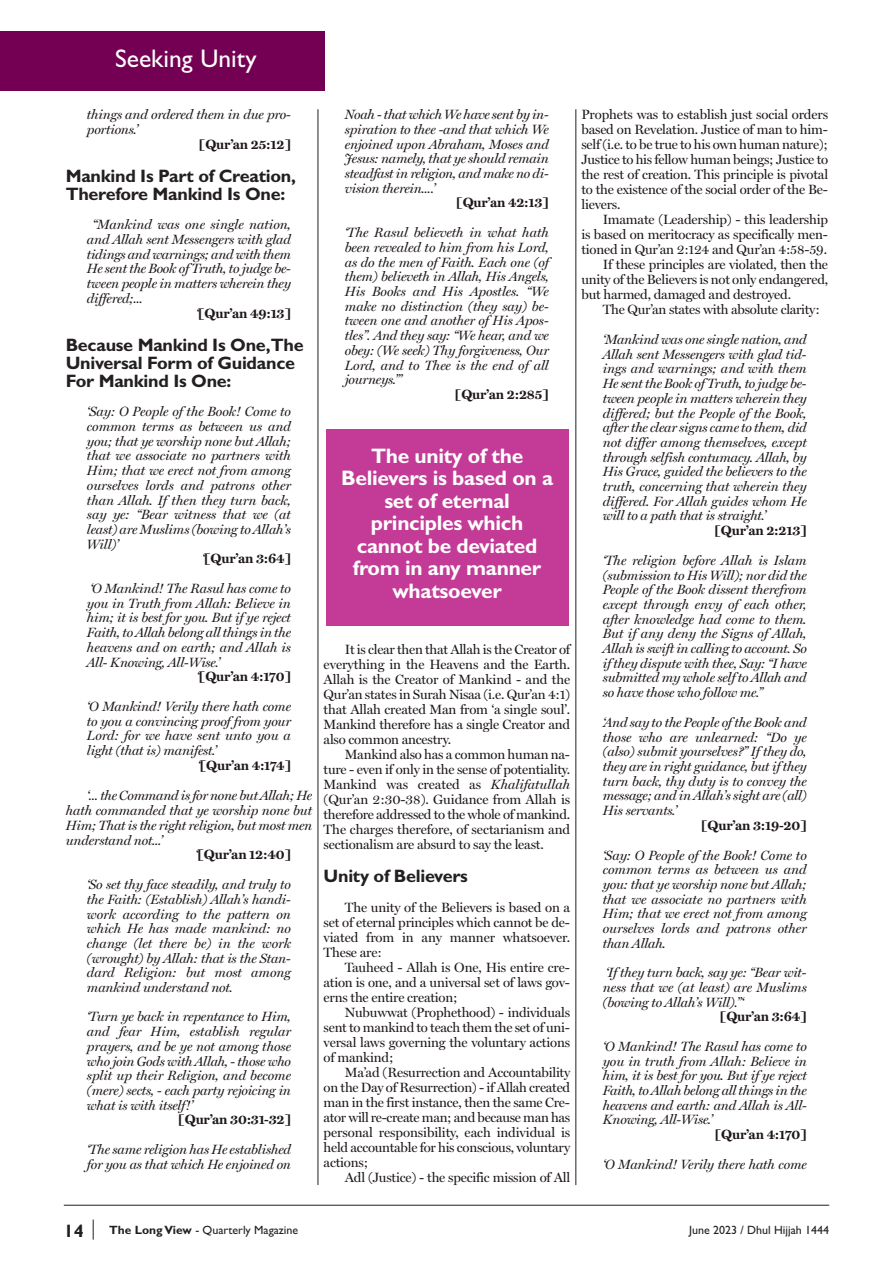
<style>
.page{position:relative;width:893px;height:1263px;background:#fff}
.page>*{position:absolute;margin:0;border:0;box-sizing:border-box;transform-origin:0 0}
.t1{font:25.5px "Gill Sans";color:#fdfefe}
.t2{font:700 21px/22.5px "Gill Sans";letter-spacing:-.015em;color:#fdfefe;text-align:center}
.t3{font:700 18px/18px "Gill Sans";letter-spacing:-.015em;color:#231f20}
.t4{font:italic 13.5px/14.7px "Miller Display";letter-spacing:-.015em;color:#1e171a;text-align:justify}
.t5{font:13.5px/15px "Miller Display";letter-spacing:-.015em;color:#1e171a;text-align:justify}
.t6{font:700 13.5px "Miller Text";letter-spacing:-.015em;color:#1e171a}
.t7{font:12px "Gill Sans";color:#231f20}
.s1{font-family:"Miller Display";font-weight:400;font-style:italic}
.s2{font-style:italic}
.s3{font-weight:700}
</style>
<div class="page">
<hr style="left:64px;top:1205px;width:765px;height:1px;background:#231f20">
<svg style="left:93px;top:1219px;width:1px;height:20px"></svg>
<div style="left:0;top:31px;width:325px;height:60px;background:#740053"></div>
<hr style="left:318px;top:109px;width:1px;height:1076px;background:#231f20">
<hr style="left:576px;top:109px;width:1px;height:1076px;background:#231f20">
<div style="left:326px;top:429px;width:242px;height:197px;background:#c33b96"></div>
<h1 class="t1" style="left:115px;top:43px;width:143px">Seeking Unity</h1>
<p class="t4" style="left:87px;top:107px;width:205px">things and ordered them in due pro&shy;portions.’</p>
<p class="t6" style="left:199px;top:136px;width:94px">[Qur’an 25:12]</p>
<h3 class="t3" style="left:66px;top:166px;width:232px">Mankind Is Part of Creation,<br>Therefore Mankind Is One:</h3>
<p class="t4" style="left:87px;top:217px;width:206px;text-indent:5px">‘‘Mankind was one single nation, and Allah sent Messengers with glad tidings and warnings; and with them He sent the Book of Truth, to judge be&shy;tween people in matters wherein they differed;...</p>
<p class="t6" style="left:196px;top:305px;width:97px"><span class="s1">‘</span>[Qur’an 49:13]</p>
<h3 class="t3" style="left:66px;top:335px;width:239px">Because Mankind Is One,The<br>Universal Form of Guidance<br>For Mankind Is One:</h3>
<p class="t4" style="left:87px;top:404px;width:206px">‘Say: O People of the Book! Come to common terms as between us and you; that ye worship none but Allah; that we associate no partners with Him; that we erect not from among ourselves lords and patrons other than Allah. If then they turn back, say ye: “Bear witness that we (at least) are Muslims (bowing to Allah’s Will)’</p>
<p class="t6" style="left:202px;top:551px;width:91px"><span class="s1">‘</span>[Qur’an 3:64]</p>
<p class="t4" style="left:87px;top:581px;width:206px">‘O Mankind! The Rasul has come to you in Truth from Allah: Believe in him; it is best for you. But if ye reject Faith, to Allah belong all things in the heavens and on earth; and Allah is All- Knowing, All-Wise.’</p>
<p class="t6" style="left:197px;top:669px;width:96px"><span class="s1">‘</span>[Qur’an 4:170]</p>
<p class="t4" style="left:87px;top:699px;width:206px">‘O Mankind! Verily there hath come to you a convincing proof from your Lord: for we have sent unto you a light (that is) manifest.’</p>
<p class="t6" style="left:198px;top:757px;width:95px"><span class="s1">‘</span>[Qur’an 4:174]</p>
<p class="t4" style="left:66px;top:787px;width:248px;text-indent:21px">‘... the Command isfor none butAllah; He hath commanded that ye worship none but Him; That is the right religion, but most men understand not...’</p>
<p class="t6" style="left:195px;top:847px;width:97px"><span class="s1">‘</span>[Qur’an 12:40]</p>
<p class="t4" style="left:87px;top:877px;width:206px">‘So set thy face steadily, and truly to the Faith: (Establish) Allah’s handi&shy;work according to the pattern on which He has made mankind: no change (let there be) in the work (wrought) by Allah: that is the Stan&shy;dard Religion: but most among mankind understand not.</p>
<p class="t4" style="left:87px;top:1009px;width:206px">‘Turn ye back in repentance to Him, and fear Him, establish regular prayers, and be ye not among those who join Gods with Allah, - those who split up their Religion, and become (mere) sects, - each party rejoicing in what is with itself!’</p>
<p class="t6" style="left:178px;top:1112px;width:114px">[Qur’an 30:31-32]</p>
<p class="t4" style="left:87px;top:1142px;width:206px">‘The same religion has He established for you as that which He enjoined on</p>
<p class="t4" style="left:345px;top:107px;width:206px">Noah - that which We have sent by in&shy;spiration to thee -and that which We enjoined upon Abraham, Moses and Jesus: namely, that ye should remain steadfast in religion, and make no di&shy;vision therein....’</p>
<p class="t6" style="left:456px;top:195px;width:94px">[Qur’an 42:13]</p>
<p class="t4" style="left:345px;top:225px;width:206px">‘The Rasul believeth in what hath been revealed to him from his Lord, as do the men of Faith. Each one (of them) believeth in Allah, His Angels, His Books and His Apostles. “We make no distinction (they say) be&shy;tween one and another of His Apos&shy;tles”. And they say: “We hear, and we obey: (We seek) Thy forgiveness, Our Lord, and to Thee is the end of all journeys.”’</p>
<p class="t6" style="left:455px;top:386px;width:96px">[Qur’an 2:285]</p>
<h2 class="t2" style="left:341px;top:444px;width:213px">The unity of the<br>Believers is based on a set of eternal principles which cannot be deviated from in any manner whatsoever</h2>
<p class="t5" style="left:324px;top:642px;width:248px;text-indent:21px">It is clear then that Allah is the Creator of everything in the Heavens and the Earth.<br>Allah is the Creator of Mankind - and the Qur’an states in Surah Nisaa (i.e. Qur’an 4:1) that Allah created Man from ‘a single soul’.<br>Mankind therefore has a single Creator and also common ancestry.</p>
<p class="t5" style="left:324px;top:747px;width:248px;text-indent:21px">Mankind also has a common human na&shy;ture - even if only in the sense of potentiality.<br>Mankind was created as <span class="s2">Khalifatullah </span>(Qur’an 2:30-38). Guidance from Allah is therefore addressed to the whole of mankind.<br>The charges therefore, of sectarianism and sectionalism are absurd to say the least.</p>
<h3 class="t3" style="left:324px;top:867px;width:146px">Unity of Believers</h3>
<p class="t5" style="left:324px;top:900px;width:248px;text-indent:21px">The unity of the Believers is based on a set of eternal principles which cannot be de&shy;viated from in any manner whatsoever.<br>These are:</p>
<p class="t5" style="left:324px;top:960px;width:248px;text-indent:21px">Tauheed - Allah is One, His entire cre&shy;ation is one, and a universal set of laws gov&shy;erns the entire creation;</p>
<p class="t5" style="left:324px;top:1005px;width:248px;text-indent:21px">Nubuwwat (Prophethood) - individuals sent to mankind to teach them the set of uni&shy;versal laws governing the voluntary actions of mankind;</p>
<p class="t5" style="left:324px;top:1065px;width:248px;text-indent:21px">Ma’ad (Resurrection and Accountability on the Day of Resurrection) - ifAllah created man in the first instance, then the same Cre&shy;ator will re-create man; and because man has personal responsibility, each individual is held accountable for his conscious, voluntary actions;</p>
<p class="t5" style="left:345px;top:1170px;width:227px">Adl (Justice) - the specific mission of All</p>
<p class="t5" style="left:581px;top:107px;width:248px">Prophets was to establish just social orders based on Revelation. Justice of man to him&shy;self (i.e. to be true to his own human nature); Justice to his fellow human beings; Justice to the rest of creation. This principle is pivotal to the existence of the social order of the Be&shy;lievers.</p>
<p class="t5" style="left:603px;top:212px;width:227px">Imamate (Leadership) - this leadership</p>
<p class="t5" style="left:581px;top:227px;width:248px">is based on meritocracy as specifically men-</p>
<p class="t5" style="left:581px;top:242px;width:247px">tioned in Qur’an 2:124 and Qur’an 4:58-59.</p>
<p class="t5" style="left:603px;top:257px;width:227px">If these principles are violated, then the</p>
<p class="t5" style="left:581px;top:272px;width:248px">unity of the Believers is not only endangered,</p>
<p class="t5" style="left:581px;top:287px;width:211px">but harmed, damaged and destroyed.</p>
<p class="t5" style="left:603px;top:302px;width:219px">The Qur’an states with absolute clarity:</p>
<p class="t4" style="left:603px;top:332px;width:206px">‘Mankind was one single nation, and Allah sent Messengers with glad tid&shy;ings and warnings; and with them He sent the Book of Truth, to judge be&shy;tween people in matters wherein they differed; but the People of the Book, after the clear signs came to them, did not differ among themselves, except through selfish contumacy. Allah, by His Grace, guided the believers to the truth, concerning that wherein they differed. For Allah guides whom He will to a path that is straight.’</p>
<p class="t6" style="left:714px;top:523px;width:94px">[Qur’an 2:213]</p>
<p class="t4" style="left:603px;top:553px;width:206px">‘The religion before Allah is Islam (submission to His Will); nor did the People of the Book dissent therefrom except through envy of each other, after knowledge had come to them.<br>But if any deny the Signs of Allah, Allah is swift in calling to account. So if they dispute with thee, Say: “I have submitted my whole self to Allah and so have those who follow me.”</p>
<p class="t4" style="left:603px;top:715px;width:206px">‘And say to the People of the Book and those who are unlearned: “Do ye (also) submit yourselves?” If they do, they are in right guidance, but if they turn back, thy duty is to convey the message; and in Allah’s sight are (all)<br>His servants.’</p>
<p class="t6" style="left:701px;top:817px;width:107px">[Qur’an 3:19-20]</p>
<p class="t4" style="left:603px;top:847px;width:206px">‘Say: O People of the Book! Come to common terms as between us and you: that ye worship none but Allah; that we associate no partners with Him; that we erect not from among ourselves lords and patrons other than Allah.</p>
<p class="t4" style="left:603px;top:965px;width:206px">‘If they turn back, say ye: “Bear wit&shy;ness that we (at least) are Muslims (bowing to Allah’s Will).”‘</p>
<p class="t6" style="left:720px;top:1009px;width:88px">[Qur’an 3:64]</p>
<p class="t4" style="left:603px;top:1039px;width:206px">‘O Mankind! The Rasul has come to you in truth from Allah: Believe in him, it is best for you. But if ye reject Faith, to Allah belong all things in the heavens and earth: and Allah is All-Knowing, All-Wise.’</p>
<p class="t6" style="left:715px;top:1126px;width:94px">[Qur’an 4:170]</p>
<p class="t4" style="left:603px;top:1157px;width:206px">‘O Mankind! Verily there hath come</p>
<h3 class="t3" style="left:64px;top:1221px;width:21px">14</h3>
<p class="t7" style="left:109px;top:1222px;width:191px"><span class="s3">The LongView</span> - Quarterly Magazine</p>
<p class="t7" style="left:689px;top:1222px;width:141px">June 2023 / Dhul Hijjah 1444</p>
</div>
